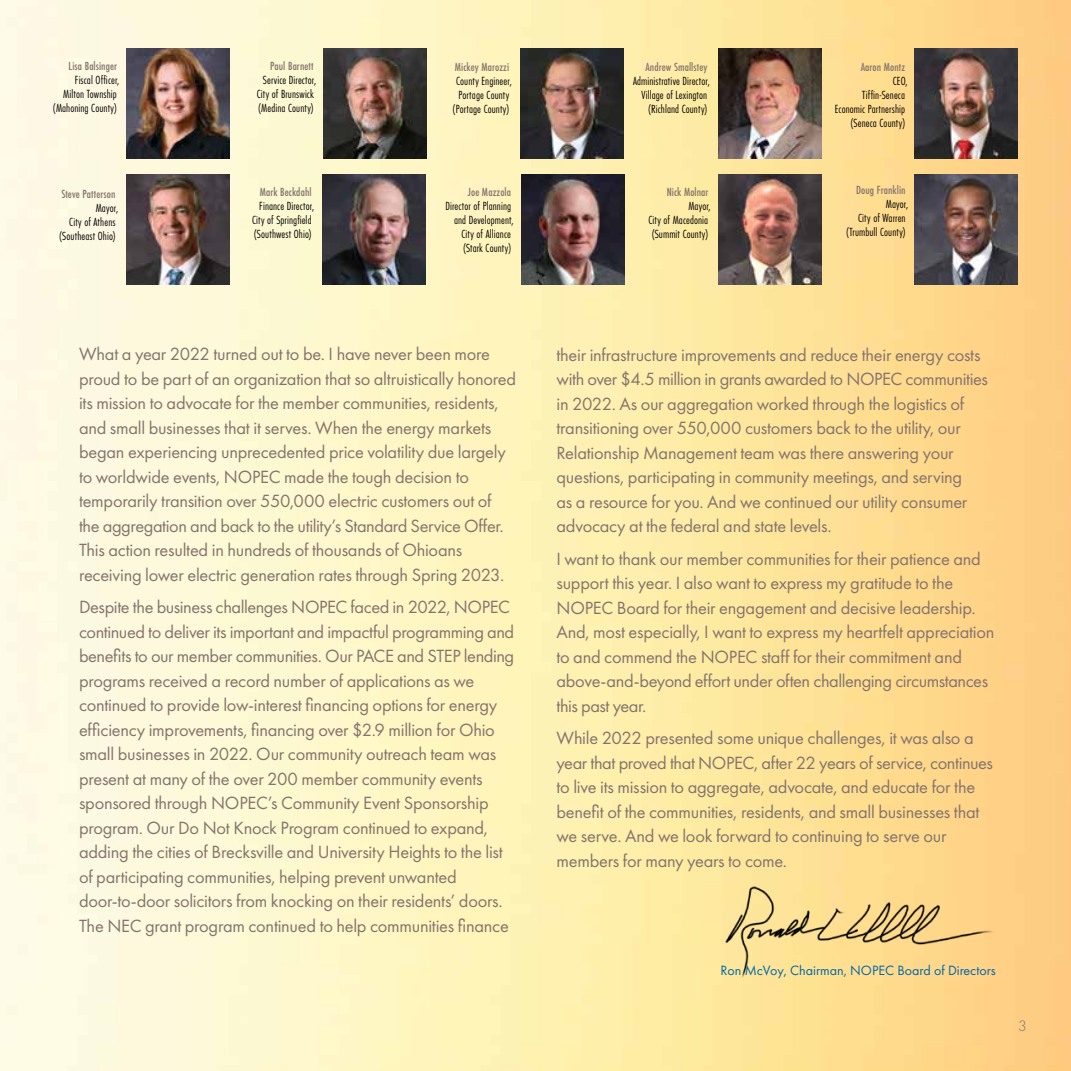
<style>
.page{position:relative;width:1071px;height:1071px;background:#fff}
.page>*{position:absolute;margin:0;border:0;box-sizing:border-box;transform-origin:0 0}
.t1{font:18.38px/24.5px "Futura PT";letter-spacing:-.015em;color:#84746d}
.t2{font:300 15.75px "Futura PT";color:#84746d}
.t3{font:14px "Futura PT";color:#0066a9}
.t4{font:12.25px/14px "Futura PT Cond";letter-spacing:.005em;color:#000;text-align:right}
.t5{font:500 12.25px "Futura PT Cond";letter-spacing:.005em;color:#84746d}
</style>
<div class="page">
<img style="left:0;top:0;width:1071px;height:1071px">
<img style="left:718px;top:881px;width:280px;height:105px">
<img style="left:127px;top:48px;width:103px;height:111px">
<img style="left:521px;top:48px;width:103px;height:111px">
<img style="left:915px;top:48px;width:103px;height:111px">
<img style="left:718px;top:48px;width:103px;height:111px">
<img style="left:127px;top:174px;width:103px;height:111px">
<img style="left:323px;top:174px;width:103px;height:111px">
<img style="left:521px;top:174px;width:103px;height:111px">
<img style="left:915px;top:174px;width:103px;height:111px">
<img style="left:718px;top:174px;width:103px;height:111px">
<img style="left:323px;top:48px;width:103px;height:111px">
<p class="t5" style="left:69px;top:59px;width:50px">Lisa Balsinger</p>
<p class="t4" style="left:53px;top:73px;width:68px">Fiscal Officer,<br>Milton Township (Mahoning County)</p>
<p class="t5" style="left:61px;top:187px;width:56px">Steve Patterson</p>
<p class="t4" style="left:59px;top:201px;width:60px">Mayor,<br>City of Athens (Southeast Ohio)</p>
<p class="t5" style="left:270px;top:59px;width:45px">Paul Barnett</p>
<p class="t4" style="left:257px;top:73px;width:61px;text-align:center">Service Director,<br>City of Brunswick (Medina County)</p>
<p class="t5" style="left:260px;top:185px;width:53px">Mark Beckdahl</p>
<p class="t4" style="left:252px;top:199px;width:64px;text-align:center">Finance Director,<br>City of Springfield (Southwest Ohio)</p>
<p class="t5" style="left:455px;top:60px;width:56px">Mickey Marozzi</p>
<p class="t4" style="left:453px;top:74px;width:61px;text-align:center">County Engineer,<br>Portage County (Portage County)</p>
<p class="t5" style="left:468px;top:185px;width:45px">Joe Mazzola</p>
<p class="t4" style="left:446px;top:199px;width:70px">Director of Planning and Development,<br>City of Alliance (Stark County)</p>
<p class="t1" style="left:79px;top:342px;width:439px">What a year 2022 turned out to be. I have never been more proud to be part of an organization that so altruistically honored its mission to advocate for the member communities, residents, and small businesses that it serves. When the energy markets began experiencing unprecedented price volatility due largely to worldwide events, NOPEC made the tough decision to temporarily transition over 550,000 electric customers out of the aggregation and back to the utility’s Standard Service Offer.<br>This action resulted in hundreds of thousands of Ohioans receiving lower electric generation rates through Spring 2023.</p>
<p class="t1" style="left:79px;top:595px;width:437px">Despite the business challenges NOPEC faced in 2022, NOPEC continued to deliver its important and impactful programming and benefits to our member communities. Our PACE and STEP lending programs received a record number of applications as we continued to provide low-interest financing options for energy efficiency improvements, financing over $2.9 million for Ohio small businesses in 2022. Our community outreach team was present at many of the over 200 member community events sponsored through NOPEC’s Community Event Sponsorship program. Our Do Not Knock Program continued to expand, adding the cities of Brecksville and University Heights to the list of participating communities, helping prevent unwanted door-to-door solicitors from knocking on their residents’ doors.<br>The NEC grant program continued to help communities finance</p>
<p class="t5" style="left:645px;top:60px;width:64px">Andrew Smallstey</p>
<p class="t4" style="left:633px;top:74px;width:78px">Administrative Director,<br>Village of Lexington (Richland County)</p>
<p class="t5" style="left:667px;top:185px;width:43px">Nick Molnar</p>
<p class="t4" style="left:648px;top:199px;width:64px;text-align:left;text-indent:40px">Mayor,<br>City of Macedonia (Summit County)</p>
<p class="t5" style="left:861px;top:60px;width:46px">Aaron Montz</p>
<p class="t4" style="left:835px;top:74px;width:74px">CEO,<br>Tiffin-Seneca<br>Economic Partnership (Seneca County)</p>
<p class="t5" style="left:856px;top:183px;width:51px">Doug Franklin</p>
<p class="t4" style="left:846px;top:197px;width:64px">Mayor,<br>City of Warren (Trumbull County)</p>
<p class="t1" style="left:556px;top:342px;width:433px">their infrastructure improvements and reduce their energy costs with over $4.5 million in grants awarded to NOPEC communities in 2022. As our aggregation worked through the logistics of transitioning over 550,000 customers back to the utility, our Relationship Management team was there answering your questions, participating in community meetings, and serving<br>as a resource for you. And we continued our utility consumer advocacy at the federal and state levels.</p>
<p class="t1" style="left:556px;top:546px;width:439px">I want to thank our member communities for their patience and support this year. I also want to express my gratitude to the NOPEC Board for their engagement and decisive leadership.<br>And, most especially, I want to express my heartfelt appreciation to and commend the NOPEC staff for their commitment and above-and-beyond effort under often challenging circumstances this past year.</p>
<p class="t1" style="left:556px;top:726px;width:438px">While 2022 presented some unique challenges, it was also a year that proved that NOPEC, after 22 years of service, continues to live its mission to aggregate, advocate, and educate for the benefit of the communities, residents, and small businesses that we serve. And we look forward to continuing to serve our members for many years to come.</p>
<p class="t3" style="left:721px;top:962px;width:277px">Ron McVoy, Chairman, NOPEC Board of Directors</p>
<p class="t2" style="left:1018px;top:1017px;width:10px">3</p>
</div>
